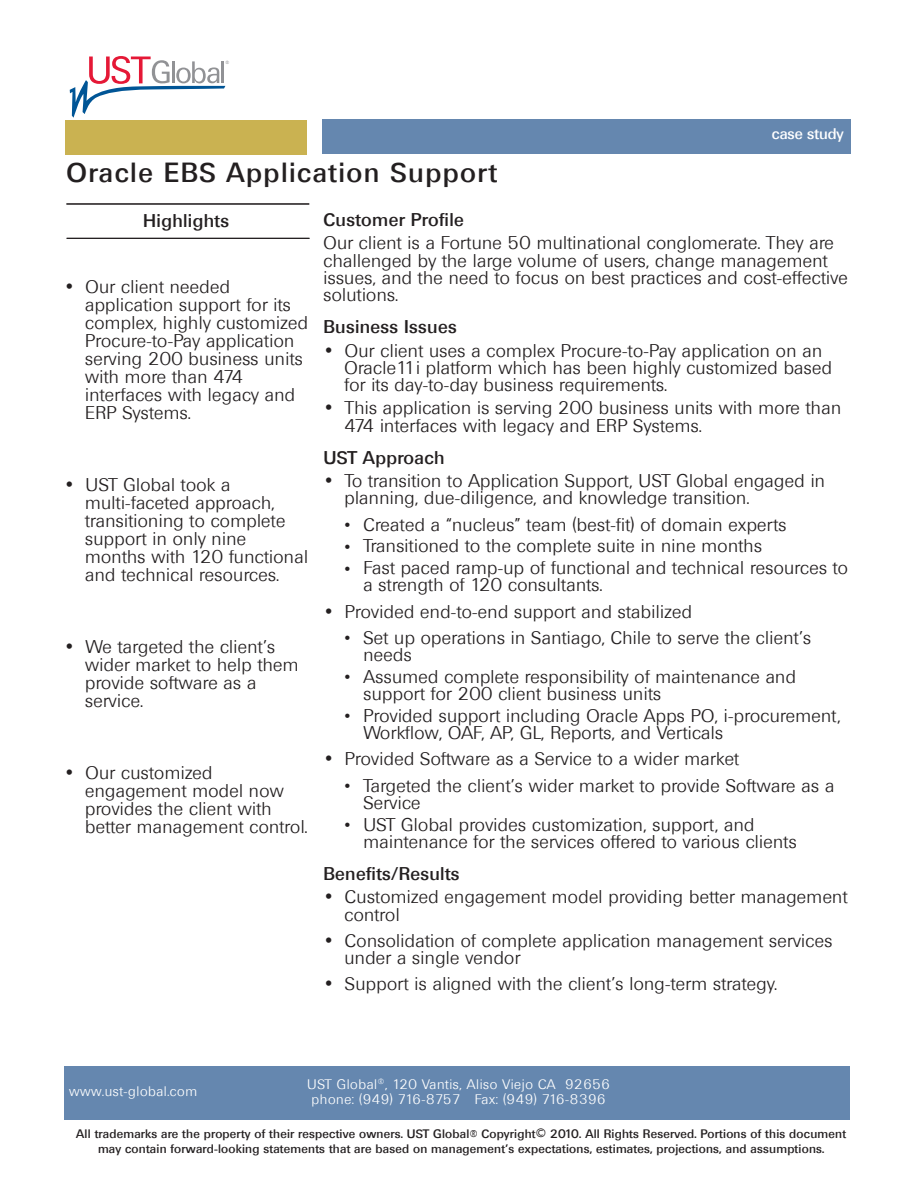
<style>
.page{position:relative;width:918px;height:1188px;background:#fff}
.page>*{position:absolute;margin:0;border:0;box-sizing:border-box;transform-origin:0 0}
.t1{font:500 27px "Ultimate";letter-spacing:.055em;color:#231f20}
.t2{font:300 18px/18px "Ultimate";letter-spacing:.02em;color:#231f20}
.t3{font:500 18px "Ultimate";letter-spacing:.02em;color:#231f20}
.t4{font:500 15px "Ultimate";color:#fff}
.t5{font:300 13.5px/15px "Ultimate";letter-spacing:.045em;color:#fff;text-align:center}
.t6{font:500 12px/15px "Ultimate";letter-spacing:.02em;color:#231f20;text-align:center}
.t7{font:500 4.5px "Ultimate";color:#919295;scale:.96 1}
.s1{font-family:"VAG Rounded BT";font-weight:400}
.s2{font-family:"VAG Rounded LT";font-weight:100;font-size:12px}
.s3{font-size:9.75px}
</style>
<div class="page">
<div style="left:65px;top:120px;width:241px;height:34px;background:#cab251"></div>
<div style="left:322px;top:119px;width:529px;height:35px;background:#6587af"></div>
<svg style="left:70px;top:56px;width:155px;height:62px"></svg>
<hr style="left:67px;top:238px;width:242px;height:1px;background:#231f20">
<hr style="left:66px;top:203px;width:243px;height:2px;background:#231f20">
<div style="left:64px;top:1066px;width:786px;height:54px;background:#6587af"></div>
<p class="t7" style="left:225px;top:60px;width:5px">®</p>
<p class="t4" style="left:772px;top:124px;width:73px">case study</p>
<h1 class="t1" style="left:67px;top:155px;width:432px">Oracle EBS Application Support</h1>
<p class="t3" style="left:143px;top:208px;width:87px">Highlights</p>
<p class="t3" style="left:323px;top:208px;width:142px">Customer Profile</p>
<p class="t2" style="left:323px;top:234px;width:526px;line-height:17.2px">Our client is a Fortune 50 multinational conglomerate. They are challenged by the large volume of users, change management issues, and the need to focus on best practices and cost-effective solutions.</p>
<p class="t3" style="left:323px;top:315px;width:135px">Business Issues</p>
<p class="t2" style="left:344px;top:342px;width:489px;line-height:17.2px;text-indent:-21px"><span class="s1">•</span> Our client uses a complex Procure-to-Pay application on an<br>Oracle11i platform which has been highly customized based for its day-to-day business requirements.</p>
<p class="t2" style="left:344px;top:399px;width:498px;line-height:17.2px;text-indent:-21px"><span class="s1">•</span> This application is serving 200 business units with more than<br>474 interfaces with legacy and ERP Systems.</p>
<p class="t3" style="left:323px;top:446px;width:123px">UST Approach</p>
<p class="t2" style="left:344px;top:472px;width:482px;line-height:17.2px;text-indent:-21px"><span class="s1">•</span> To transition to Application Support, UST Global engaged in planning, due-diligence, and knowledge transition.</p>
<p class="t2" style="left:344px;top:515px;width:443px"><span class="s2">•</span> Created a “nucleus” team (best-fit) of domain experts</p>
<p class="t2" style="left:344px;top:537px;width:419px"><span class="s2">•</span> Transitioned to the complete suite in nine months</p>
<p class="t2" style="left:363px;top:559px;width:486px;line-height:17.2px;text-indent:-19px"><span class="s2">•</span> Fast paced ramp-up of functional and technical resources to a strength of 120 consultants.</p>
<p class="t2" style="left:323px;top:602px;width:370px"><span class="s1">•</span> Provided end-to-end support and stabilized</p>
<p class="t2" style="left:363px;top:629px;width:449px;line-height:17.2px;text-indent:-19px"><span class="s2">•</span> Set up operations in Santiago, Chile to serve the client’s needs</p>
<p class="t2" style="left:363px;top:668px;width:434px;line-height:17.2px;text-indent:-19px"><span class="s2">•</span> Assumed complete responsibility of maintenance and support for 200 client business units</p>
<p class="t2" style="left:363px;top:707px;width:479px;line-height:17.2px;text-indent:-19px"><span class="s2">•</span> Provided support including Oracle Apps PO, i-procurement,<br>Workflow, OAF, AP, GL, Reports, and Verticals</p>
<p class="t2" style="left:323px;top:750px;width:417px"><span class="s1">•</span> Provided Software as a Service to a wider market</p>
<p class="t2" style="left:363px;top:777px;width:472px;line-height:17.2px;text-indent:-19px"><span class="s2">•</span> Targeted the client’s wider market to provide Software as a<br>Service</p>
<p class="t2" style="left:363px;top:816px;width:435px;line-height:17.2px;text-indent:-19px"><span class="s2">•</span> UST Global provides customization, support, and maintenance for the services offered to various clients</p>
<p class="t3" style="left:323px;top:862px;width:138px">Benefits/Results</p>
<p class="t2" style="left:344px;top:888px;width:505px;line-height:17.2px;text-indent:-21px"><span class="s1">•</span> Customized engagement model providing better management control</p>
<p class="t2" style="left:344px;top:932px;width:489px;line-height:17.2px;text-indent:-21px"><span class="s1">•</span> Consolidation of complete application management services under a single vendor</p>
<p class="t2" style="left:323px;top:975px;width:455px"><span class="s1">•</span> Support is aligned with the client’s long-term strategy.</p>
<p class="t2" style="left:85px;top:277px;width:224px;text-indent:-21px"><span class="s1">•</span> Our client needed application support for its complex, highly customized<br>Procure-to-Pay application serving 200 business units with more than 474 interfaces with legacy and<br>ERP Systems.</p>
<p class="t2" style="left:85px;top:475px;width:224px;text-indent:-21px"><span class="s1">•</span> UST Global took a multi-faceted approach, transitioning to complete support in only nine months with 120 functional and technical resources.</p>
<p class="t2" style="left:85px;top:637px;width:215px;text-indent:-21px"><span class="s1">•</span> We targeted the client’s wider market to help them provide software as a service.</p>
<p class="t2" style="left:85px;top:763px;width:224px;text-indent:-21px"><span class="s1">•</span> Our customized engagement model now provides the client with better management control.</p>
<p class="t5" style="left:69px;top:1083px;width:130px">www.ust-global.com</p>
<p class="t5" style="left:307px;top:1077px;width:304px">UST Global<sup>®</sup>, 120 Vantis, Aliso Viejo CA 92656 phone: (949) 716-8757 Fax: (949) 716-8396</p>
<p class="t6" style="left:76px;top:1126px;width:771px">All trademarks are the property of their respective owners. UST Global<span class="s3">®</span> Copyright© 2010. All Rights Reserved. Portions of this document may contain forward-looking statements that are based on management’s expectations, estimates, projections, and assumptions.</p>
</div>
